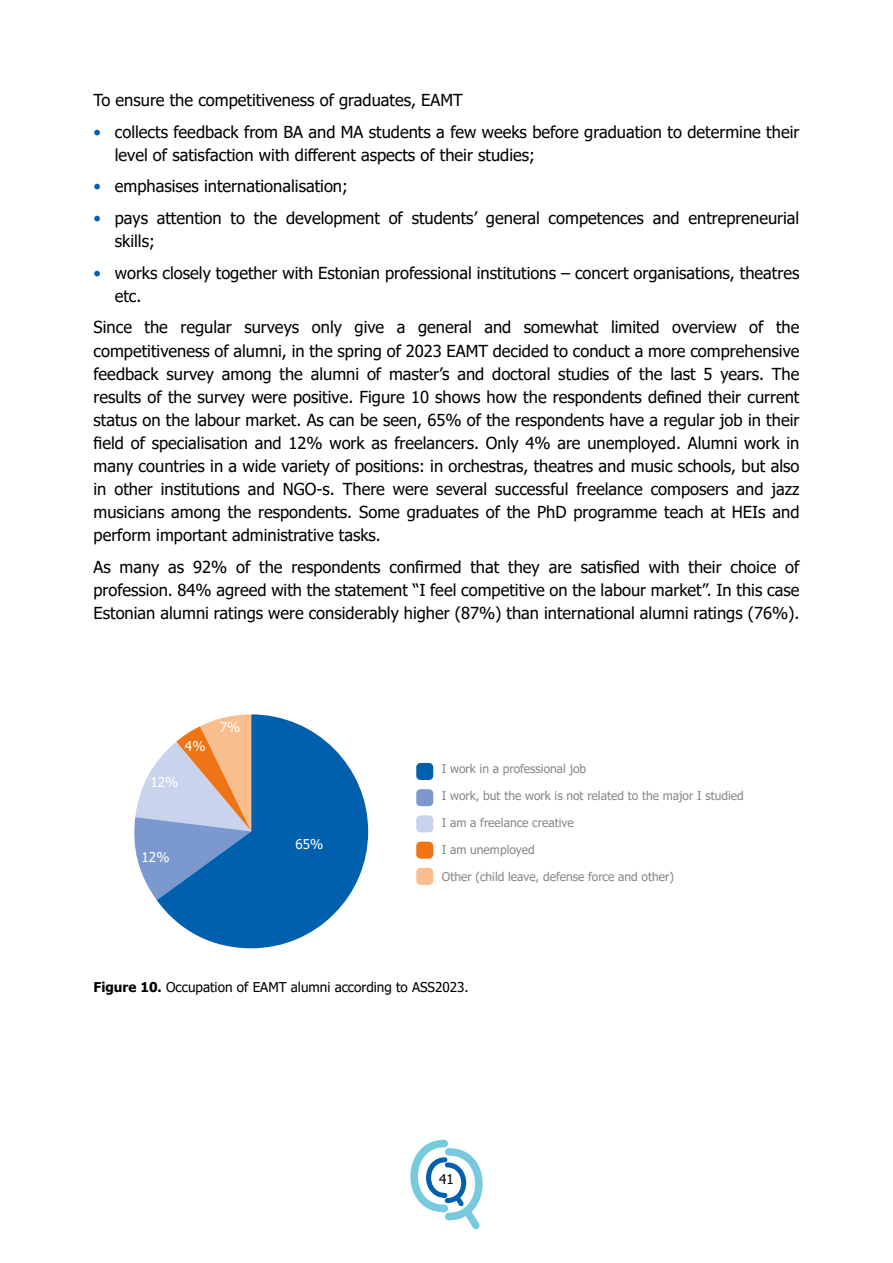
<style>
.page{position:relative;width:893px;height:1263px;background:#fff}
.page>*{position:absolute;margin:0;border:0;box-sizing:border-box;transform-origin:0 0}
.t1{font:16.5px/23.1px "Tahoma";color:#000}
.t2{font:13.5px "Tahoma";color:#000}
.t3{font:13.5px "Tahoma";color:#fff}
.t4{font:12px "Tahoma";color:#868786}
.s1{color:#0060ad}
.s2{font-weight:700}
</style>
<div class="page">
<svg style="left:410px;top:1140px;width:73px;height:89px"></svg>
<svg style="left:134px;top:762px;width:23px;height:138px"></svg>
<svg style="left:157px;top:714px;width:211px;height:234px;fill:#0060ad"></svg>
<div style="left:416px;top:763px;width:17px;height:17px;background:#0060ad;border-radius:4px"></div>
<div style="left:416px;top:789px;width:17px;height:17px;background:#7b99cf;border-radius:4px"></div>
<div style="left:416px;top:815px;width:17px;height:17px;background:#cad3ed;border-radius:4px"></div>
<div style="left:416px;top:842px;width:17px;height:17px;background:#ee7416;border-radius:4px"></div>
<div style="left:416px;top:868px;width:17px;height:17px;background:#f9be8e;border-radius:4px"></div>
<p class="t1" style="left:94px;top:90px;width:371px">To ensure the competitiveness of graduates, EAMT</p>
<p class="t1" style="left:115px;top:121px;width:686px;text-indent:-21px"><span class="s1">•</span> collects feedback from BA and MA students a few weeks before graduation to determine their level of satisfaction with different aspects of their studies;</p>
<p class="t1" style="left:94px;top:176px;width:256px"><span class="s1">•</span> emphasises internationalisation;</p>
<p class="t1" style="left:115px;top:207px;width:686px;text-indent:-21px"><span class="s1">•</span> pays attention to the development of students’ general competences and entrepreneurial skills;</p>
<p class="t1" style="left:115px;top:262px;width:686px;text-indent:-21px"><span class="s1">•</span> works closely together with Estonian professional institutions – concert organisations, theatres etc.</p>
<p class="t1" style="left:94px;top:317px;width:707px;text-align:justify">Since the regular surveys only give a general and somewhat limited overview of the competitiveness of alumni, in the spring of 2023 EAMT decided to conduct a more comprehensive feedback survey among the alumni of master’s and doctoral studies of the last 5 years. The results of the survey were positive. Figure 10 shows how the respondents defined their current status on the labour market. As can be seen, 65% of the respondents have a regular job in their field of specialisation and 12% work as freelancers. Only 4% are unemployed. Alumni work in many countries in a wide variety of positions: in orchestras, theatres and music schools, but also in other institutions and NGO-s. There were several successful freelance composers and jazz musicians among the respondents. Some graduates of the PhD programme teach at HEIs and perform important administrative tasks.</p>
<p class="t1" style="left:94px;top:556px;width:707px;text-align:justify">As many as 92% of the respondents confirmed that they are satisfied with their choice of profession. 84% agreed with the statement “I feel competitive on the labour market”. In this case Estonian alumni ratings were considerably higher (87%) than international alumni ratings (76%).</p>
<p class="t3" style="left:185px;top:737px;width:22px">4%</p>
<p class="t3" style="left:150px;top:773px;width:29px">12%</p>
<p class="t3" style="left:220px;top:718px;width:22px">7%</p>
<p class="t3" style="left:142px;top:848px;width:29px">12%</p>
<p class="t3" style="left:295px;top:835px;width:29px">65%</p>
<p class="t4" style="left:442px;top:761px;width:146px">I work in a professional job</p>
<p class="t4" style="left:442px;top:788px;width:303px">I work, but the work is not related to the major I studied</p>
<p class="t4" style="left:442px;top:815px;width:133px">I am a freelance creative</p>
<p class="t4" style="left:442px;top:842px;width:94px">I am unemployed</p>
<p class="t4" style="left:442px;top:869px;width:234px">Other (child leave, defense force and other)</p>
<p class="t2" style="left:94px;top:978px;width:377px"><span class="s2">Figure 10.</span> Occupation of EAMT alumni according to ASS2023.</p>
<p class="t2" style="left:439px;top:1170px;width:16px">41</p>
</div>
